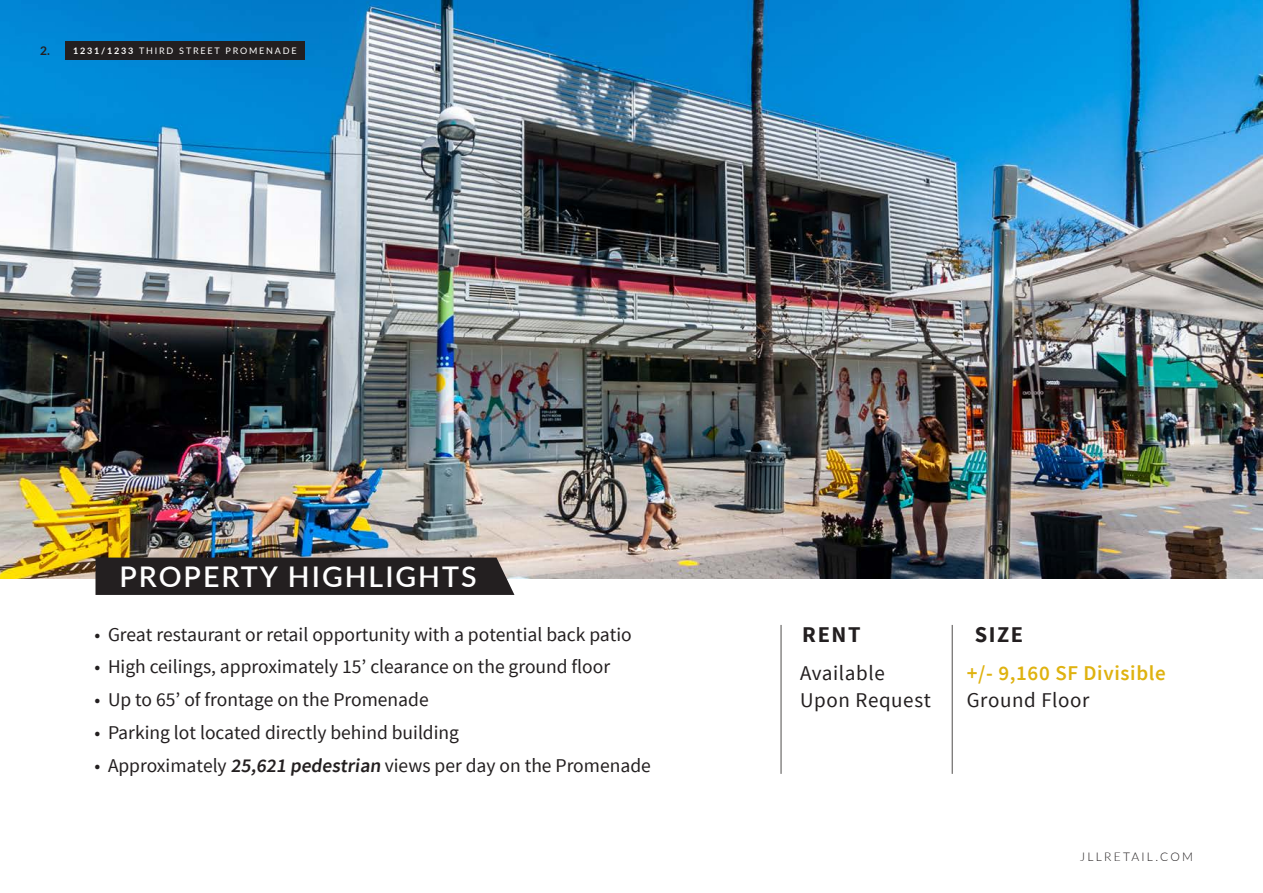
<style>
.page{position:relative;width:1263px;height:893px;background:#fff}
.page>*{position:absolute;margin:0;border:0;box-sizing:border-box;transform-origin:0 0}
.t1{font:600 28.5px "Lato";letter-spacing:.07em;color:#fff}
.t2{font:700 22.5px "Source Sans Pro";letter-spacing:.07em;color:#231f20}
.t3{font:21px "Source Sans Pro";letter-spacing:.03em;color:#231f20}
.t4{font:600 21px "Source Sans Pro";letter-spacing:.03em;color:#dfb20f}
.t5{font:19.5px "Source Sans Pro";color:#231f20}
.t6{font:300 12px "Lato";letter-spacing:.19em;color:#231f20}
.t7{font:9px "Lato";letter-spacing:.2em;color:#fff}
.s1{font-weight:700;font-size:12px;color:#231f20}
.s2{font-weight:700}
.s3{font-weight:600}
</style>
<div class="page">
<img style="left:0;top:0;width:1263px;height:578px">
<hr style="left:781px;top:625px;width:1px;height:149px;background:#4f4d4b">
<hr style="left:952px;top:625px;width:1px;height:149px;background:#4f4d4b">
<div style="left:95px;top:558px;width:419px;height:37px;background:#231f20"></div>
<div style="left:65px;top:41px;width:240px;height:18px;background:#231f20"></div>
<p class="t7" style="left:40px;top:44px;width:258px"><span class="s1">2.</span> <span class="s2">1231/1233</span> THIRD STREET PROMENADE</p>
<p class="t1" style="left:119px;top:556px;width:359px">PROPERTY HIGHLIGHTS</p>
<p class="t5" style="left:94px;top:622px;width:539px">• Great restaurant or retail opportunity with a potential back patio</p>
<p class="t5" style="left:94px;top:655px;width:517px">• High ceilings, approximately 15’ clearance on the ground floor</p>
<p class="t5" style="left:94px;top:688px;width:336px">• Up to 65’ of frontage on the Promenade</p>
<p class="t5" style="left:94px;top:721px;width:366px">• Parking lot located directly behind building</p>
<p class="t5" style="left:94px;top:753px;width:558px">• Approximately <span class="s3">25,621 pedestrian</span> views per day on the Promenade</p>
<p class="t2" style="left:802px;top:620px;width:60px">RENT</p>
<p class="t2" style="left:975px;top:620px;width:50px">SIZE</p>
<p class="t3" style="left:800px;top:660px;width:86px">Available</p>
<p class="t3" style="left:800px;top:687px;width:132px">Upon Request</p>
<p class="t4" style="left:967px;top:659px;width:200px">+/- 9,160 SF Divisible</p>
<p class="t3" style="left:967px;top:687px;width:124px">Ground Floor</p>
<p class="t6" style="left:1080px;top:848px;width:114px">JLLRETAIL.COM</p>
</div>
